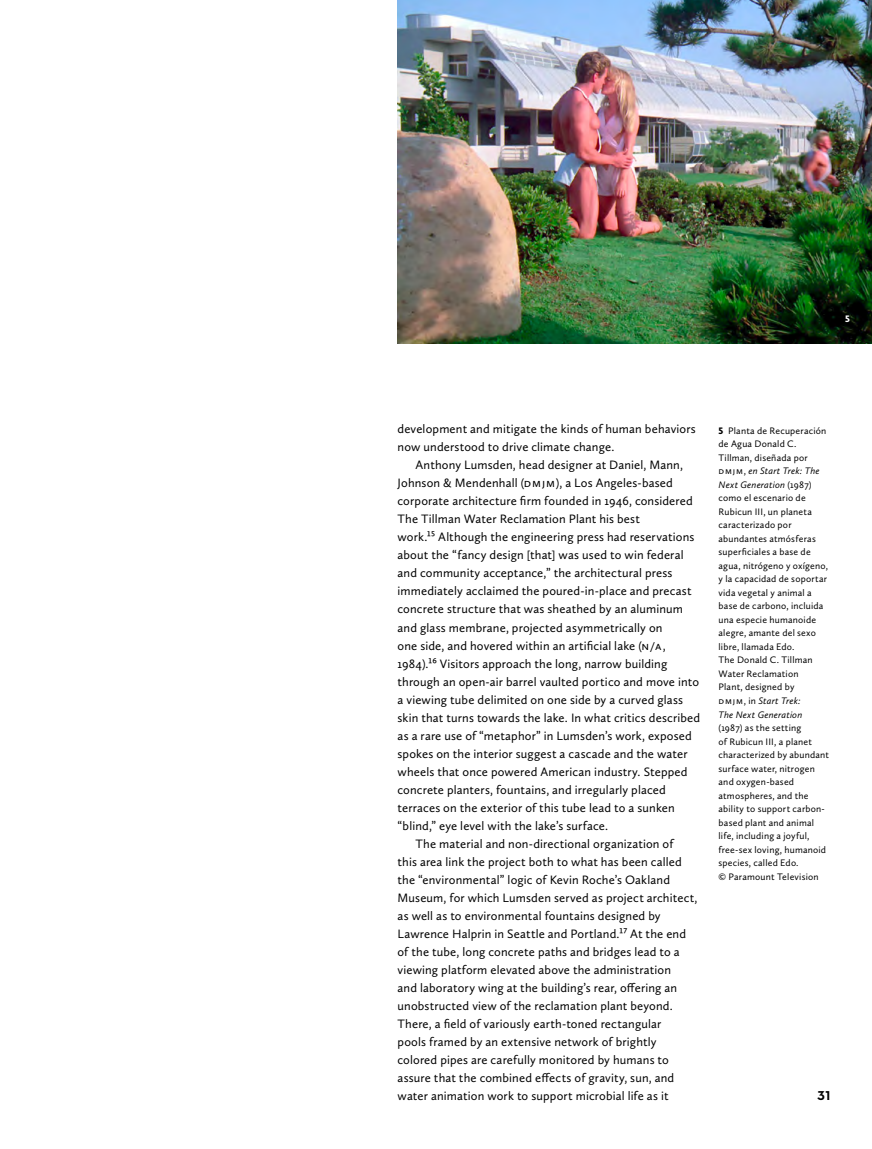
<style>
.page{position:relative;width:872px;height:1149px;background:#fff}
.page>*{position:absolute;margin:0;border:0;box-sizing:border-box;transform-origin:0 0}
.t1{font:700 13.05px "Neutraface 2 Text";color:#000}
.t2{font:12.6px "Calluna Sans";letter-spacing:.01em;color:#000}
.t3{font:9.75px/13.5px "Calluna Sans";letter-spacing:.02em;color:#000}
.t4{font:900 9.75px "Calluna Sans";color:#fff}
.s1{font-weight:900}
.s2{font-style:italic}
</style>
<div class="page">
<img style="left:397px;top:0;width:475px;height:343px">
<p class="t4" style="left:845px;top:312px;width:6px">5</p>
<p class="t2" style="left:397px;top:421px;width:300px">development and mitigate the kinds of human behaviors</p>
<p class="t2" style="left:397px;top:439px;width:218px">now understood to drive climate change.</p>
<p class="t2" style="left:415px;top:457px;width:269px">Anthony Lumsden, head designer at Daniel, Mann,</p>
<p class="t2" style="left:397px;top:475px;width:277px">Johnson &amp; Mendenhall (DMJM), a Los Angeles-based</p>
<p class="t2" style="left:397px;top:493px;width:297px">corporate architecture firm founded in 1946, considered</p>
<p class="t2" style="left:397px;top:511px;width:244px">The Tillman Water Reclamation Plant his best</p>
<p class="t2" style="left:397px;top:529px;width:298px">work.15 Although the engineering press had reservations</p>
<p class="t2" style="left:397px;top:547px;width:287px">about the “fancy design [that] was used to win federal</p>
<p class="t2" style="left:397px;top:565px;width:276px">and community acceptance,” the architectural press</p>
<p class="t2" style="left:397px;top:583px;width:296px">immediately acclaimed the poured-in-place and precast</p>
<p class="t2" style="left:397px;top:601px;width:287px">concrete structure that was sheathed by an aluminum</p>
<p class="t2" style="left:397px;top:619px;width:266px">and glass membrane, projected asymmetrically on</p>
<p class="t2" style="left:397px;top:637px;width:270px">one side, and hovered within an artificial lake (N/A,</p>
<p class="t2" style="left:397px;top:655px;width:271px">1984).16 Visitors approach the long, narrow building</p>
<p class="t2" style="left:397px;top:673px;width:303px">through an open-air barrel vaulted portico and move into</p>
<p class="t2" style="left:397px;top:691px;width:287px">a viewing tube delimited on one side by a curved glass</p>
<p class="t2" style="left:397px;top:709px;width:304px">skin that turns towards the lake. In what critics described</p>
<p class="t2" style="left:397px;top:727px;width:296px">as a rare use of “metaphor” in Lumsden’s work, exposed</p>
<p class="t2" style="left:397px;top:745px;width:292px">spokes on the interior suggest a cascade and the water</p>
<p class="t2" style="left:397px;top:763px;width:291px">wheels that once powered American industry. Stepped</p>
<p class="t2" style="left:397px;top:781px;width:270px">concrete planters, fountains, and irregularly placed</p>
<p class="t2" style="left:397px;top:799px;width:279px">terraces on the exterior of this tube lead to a sunken</p>
<p class="t2" style="left:397px;top:817px;width:212px">“blind,” eye level with the lake’s surface.</p>
<p class="t2" style="left:415px;top:835px;width:259px">The material and non-directional organization of</p>
<p class="t2" style="left:397px;top:853px;width:286px">this area link the project both to what has been called</p>
<p class="t2" style="left:397px;top:871px;width:274px">the “environmental” logic of Kevin Roche’s Oakland</p>
<p class="t2" style="left:397px;top:889px;width:301px">Museum, for which Lumsden served as project architect,</p>
<p class="t2" style="left:397px;top:907px;width:265px">as well as to environmental fountains designed by</p>
<p class="t2" style="left:397px;top:925px;width:290px">Lawrence Halprin in Seattle and Portland.17 At the end</p>
<p class="t2" style="left:397px;top:943px;width:284px">of the tube, long concrete paths and bridges lead to a</p>
<p class="t2" style="left:397px;top:961px;width:275px">viewing platform elevated above the administration</p>
<p class="t2" style="left:397px;top:979px;width:281px">and laboratory wing at the building’s rear, offering an</p>
<p class="t2" style="left:397px;top:997px;width:277px">unobstructed view of the reclamation plant beyond.</p>
<p class="t2" style="left:397px;top:1015px;width:265px">There, a field of variously earth-toned rectangular</p>
<p class="t2" style="left:397px;top:1033px;width:261px">pools framed by an extensive network of brightly</p>
<p class="t2" style="left:397px;top:1051px;width:273px">colored pipes are carefully monitored by humans to</p>
<p class="t2" style="left:397px;top:1069px;width:278px">assure that the combined effects of gravity, sun, and</p>
<p class="t2" style="left:397px;top:1087px;width:273px">water animation work to support microbial life as it</p>
<p class="t3" style="left:718px;top:423px;width:112px"><span class="s1">5</span> Planta de Recuperación de Agua Donald C.<br>Tillman, diseñada por<br>DMJM, <span class="s2">en Start Trek: The<br>Next Generation</span> (1987) como el escenario de<br>Rubicun III, un planeta caracterizado por abundantes atmósferas superficiales a base de agua, nitrógeno y oxígeno, y la capacidad de soportar vida vegetal y animal a base de carbono, incluida una especie humanoide alegre, amante del sexo libre, llamada Edo.<br>The Donald C. Tillman<br>Water Reclamation<br>Plant, designed by<br>DMJM, in <span class="s2">Start Trek:<br>The Next Generation<br></span>(1987) as the setting<br>of Rubicun III, a planet characterized by abundant surface water, nitrogen and oxygen-based atmospheres, and the ability to support carbon&shy;based plant and animal life, including a joyful, free-sex loving, humanoid species, called Edo.<br>© Paramount Television</p>
<p class="t1" style="left:817px;top:1086px;width:14px">31</p>
</div>
